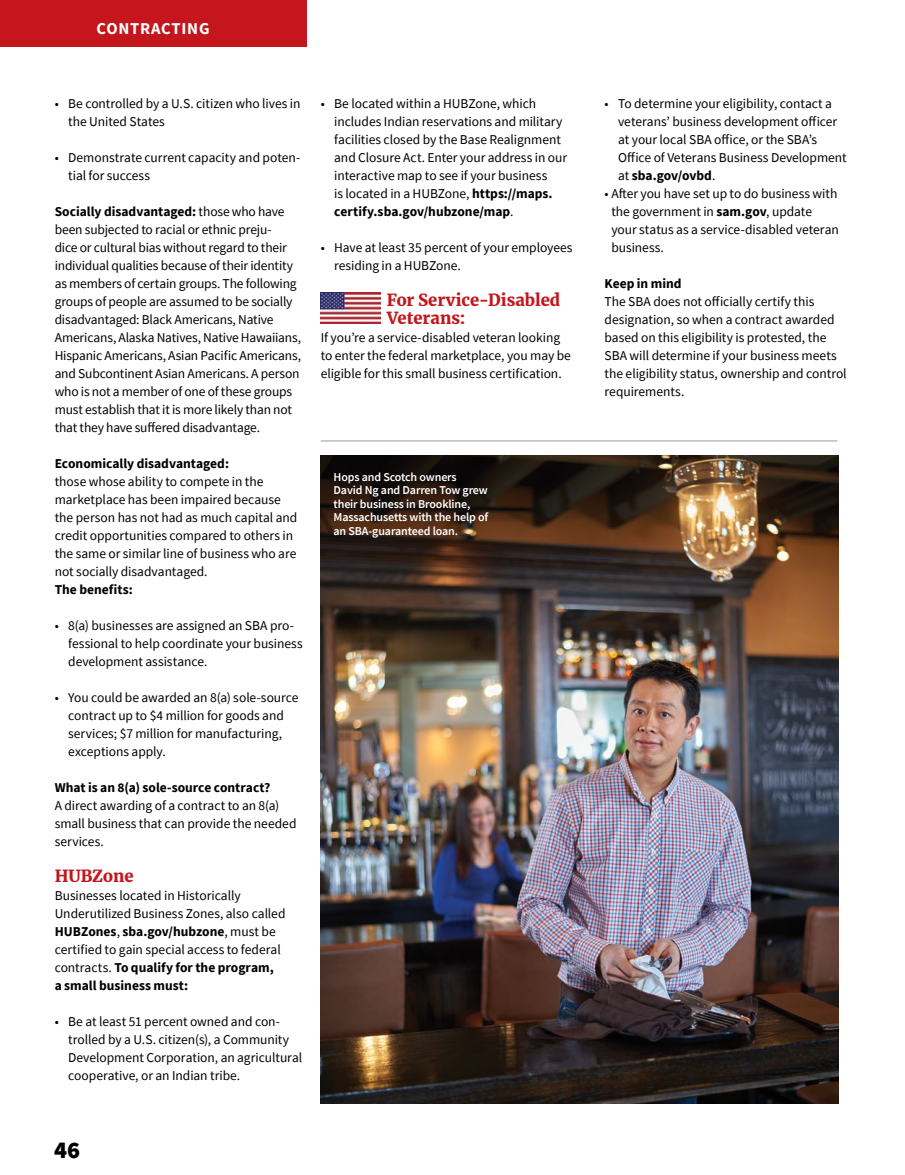
<style>
.page{position:relative;width:905px;height:1175px;background:#fff}
.page>*{position:absolute;margin:0;border:0;box-sizing:border-box;transform-origin:0 0}
.t1{font:900 24px "Source Sans Pro";color:#000}
.Sans_text{font:900 16.5px/18px "Merriweather";color:#c4161c}
.t2{font:700 16.5px "Source Sans Pro";letter-spacing:.05em;color:#fff}
.Sans_text-2{font:13.5px/18px "Source Sans Pro";letter-spacing:-.005em;color:#000}
.Sans_text-3{font:700 13.5px "Source Sans Pro";color:#000}
.t3{font:600 12px/13.5px "Source Sans Pro";letter-spacing:-.01em;color:#fff}
.s1{font-weight:700}
</style>
<div class="page">
<div style="left:0;top:0;width:306px;height:46px;background:#c4161c"></div>
<img style="left:321px;top:292px;width:59px;height:32px">
<hr style="left:321px;top:440px;width:516px;height:1px;background:#000">
<img style="left:321px;top:456px;width:517px;height:647px">
<p class="t2" style="left:97px;top:17px;width:114px">CONTRACTING</p>
<p class="Sans_text-2" style="left:68px;top:94px;width:234px;text-indent:-14px">• Be controlled by a U.S. citizen who lives in the United States</p>
<p class="Sans_text-2" style="left:68px;top:148px;width:233px;text-indent:-14px">• Demonstrate current capacity and poten&shy;tial for success</p>
<p class="Sans_text-2" style="left:55px;top:202px;width:248px"><span class="s1">Socially disadvantaged:</span> those who have been subjected to racial or ethnic preju-<br>dice or cultural bias without regard to their individual qualities because of their identity as members of certain groups. The following groups of people are assumed to be socially disadvantaged: Black Americans, Native Americans, Alaska Natives, Native Hawaiians, Hispanic Americans, Asian Pacific Americans, and Subcontinent Asian Americans. A person who is not a member of one of these groups must establish that it is more likely than not that they have suffered disadvantage.</p>
<p class="Sans_text-2" style="left:55px;top:454px;width:244px"><span class="s1">Economically disadvantaged:<br></span>those whose ability to compete in the marketplace has been impaired because the person has not had as much capital and credit opportunities compared to others in the same or similar line of business who are not socially disadvantaged.</p>
<p class="Sans_text-3" style="left:55px;top:580px;width:80px">The benefits:</p>
<p class="Sans_text-2" style="left:68px;top:616px;width:236px;text-indent:-14px">• 8(a) businesses are assigned an SBA pro&shy;fessional to help coordinate your business development assistance.</p>
<p class="Sans_text-2" style="left:68px;top:688px;width:232px;text-indent:-14px">• You could be awarded an 8(a) sole-source contract up to $4 million for goods and services; $7 million for manufacturing, exceptions apply.</p>
<p class="Sans_text-2" style="left:55px;top:778px;width:243px"><span class="s1">What is an 8(a) sole-source contract?<br></span>A direct awarding of a contract to an 8(a) small business that can provide the needed services.</p>
<p class="Sans_text" style="left:55px;top:866px;width:80px">HUBZone</p>
<p class="Sans_text-2" style="left:55px;top:886px;width:232px">Businesses located in Historically Underutilized Business Zones, also called <span class="s1">HUBZones</span>, <span class="s1">sba.gov/hubzone</span>, must be certified to gain special access to federal contracts. <span class="s1">To qualify for the program,<br>a small business must:</span></p>
<p class="Sans_text-2" style="left:68px;top:1012px;width:235px;text-indent:-14px">• Be at least 51 percent owned and con&shy;trolled by a U.S. citizen(s), a Community Development Corporation, an agricultural cooperative, or an Indian tribe.</p>
<p class="Sans_text-2" style="left:334px;top:94px;width:234px;text-indent:-14px">• Be located within a HUBZone, which includes Indian reservations and military facilities closed by the Base Realignment and Closure Act. Enter your address in our interactive map to see if your business<br>is located in a HUBZone, <span class="s1">https://maps. certify.sba.gov/hubzone/map</span>.</p>
<p class="Sans_text-2" style="left:334px;top:238px;width:240px;text-indent:-14px">• Have at least 35 percent of your employees residing in a HUBZone.</p>
<p class="Sans_text" style="left:387px;top:290px;width:175px">For Service-Disabled<br>Veterans:</p>
<p class="Sans_text-2" style="left:321px;top:328px;width:252px">If you’re a service-disabled veteran looking to enter the federal marketplace, you may be eligible for this small business certification.</p>
<p class="t3" style="left:333px;top:470px;width:156px">Hops and Scotch owners<br>David Ng and Darren Tow grew their business in Brookline,<br>Massachusetts with the help of an SBA-guaranteed loan.</p>
<h1 class="t1" style="left:54px;top:1133px;width:28px">46</h1>
<p class="Sans_text-2" style="left:618px;top:94px;width:230px;text-indent:-14px">• To determine your eligibility, contact a veterans’ business development officer at your local SBA office, or the SBA’s Office of Veterans Business Development at <span class="s1">sba.gov/ovbd</span>.</p>
<p class="Sans_text-2" style="left:611px;top:184px;width:229px;text-indent:-7px">• After you have set up to do business with the government in <span class="s1">sam.gov</span>, update your status as a service-disabled veteran business.</p>
<p class="Sans_text-3" style="left:604px;top:274px;width:78px">Keep in mind</p>
<p class="Sans_text-2" style="left:604px;top:292px;width:243px">The SBA does not officially certify this designation, so when a contract awarded based on this eligibility is protested, the SBA will determine if your business meets the eligibility status, ownership and control requirements.</p>
</div>
